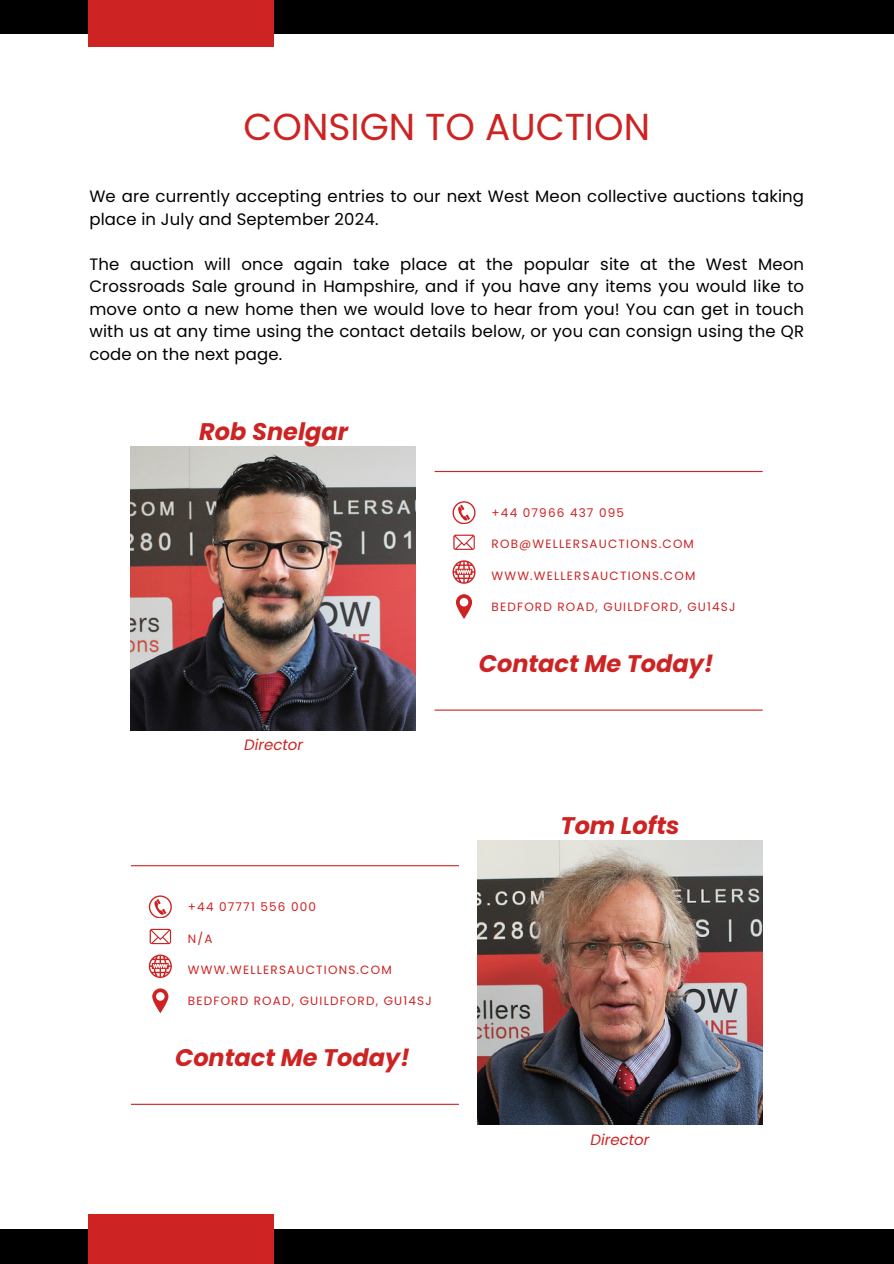
<style>
.page{position:relative;width:894px;height:1264px;background:#fff}
.page>*{position:absolute;margin:0;border:0;box-sizing:border-box;transform-origin:0 0}
.t1{font:37.5px "Poppins";color:#cd2323}
.t2{font:italic 700 24px "Poppins";color:#cd2323}
.t3{font:16.5px/22.5px "Poppins";letter-spacing:.01em;color:#000}
.t4{font:italic 15px "Poppins";color:#cd2323}
.t5{font:12px "Poppins";letter-spacing:.1em;color:#cd2323}
</style>
<div class="page">
<div style="left:0;top:0;width:893px;height:34px;background:#000"></div>
<div style="left:0;top:1229px;width:893px;height:34px;background:#000"></div>
<div style="left:88px;top:1214px;width:185px;height:49px;background:#cd2323"></div>
<img style="left:131px;top:446px;width:284px;height:284px">
<hr style="left:434px;top:471px;width:328px;height:1px;background:#cd2323">
<hr style="left:434px;top:709px;width:328px;height:1px;background:#cd2323">
<svg style="left:456px;top:594px;width:15px;height:25px"></svg>
<svg style="left:452px;top:501px;width:23px;height:22px"></svg>
<svg style="left:453px;top:534px;width:21px;height:16px"></svg>
<svg style="left:452px;top:560px;width:23px;height:24px"></svg>
<img style="left:477px;top:840px;width:285px;height:284px">
<hr style="left:131px;top:865px;width:328px;height:1px;background:#cd2323">
<hr style="left:131px;top:1103px;width:328px;height:1px;background:#cd2323">
<svg style="left:152px;top:988px;width:16px;height:25px"></svg>
<svg style="left:149px;top:895px;width:22px;height:22px"></svg>
<svg style="left:149px;top:928px;width:22px;height:16px"></svg>
<svg style="left:149px;top:954px;width:22px;height:24px"></svg>
<div style="left:88px;top:0;width:185px;height:47px;background:#cd2323"></div>
<p class="t1" style="left:243px;top:101px;width:408px">CONSIGN TO AUCTION</p>
<p class="t3" style="left:89px;top:185px;width:716px">We are currently accepting entries to our next West Meon collective auctions taking place in July and September 2024.</p>
<p class="t3" style="left:89px;top:252px;width:716px;text-align:justify">The auction will once again take place at the popular site at the West Meon Crossroads Sale ground in Hampshire, and if you have any items you would like to move onto a new home then we would love to hear from you! You can get in touch with us at any time using the contact details below, or you can consign using the QR code on the next page.</p>
<p class="t2" style="left:199px;top:415px;width:150px">Rob Snelgar</p>
<p class="t4" style="left:244px;top:734px;width:60px">Director</p>
<h3 class="t5" style="left:188px;top:898px;width:130px">+44 07771 556 000</h3>
<p class="t5" style="left:188px;top:930px;width:26px">N/A</p>
<p class="t5" style="left:188px;top:961px;width:205px">WWW.WELLERSAUCTIONS.COM</p>
<p class="t5" style="left:188px;top:992px;width:245px">BEDFORD ROAD, GUILDFORD, GU14SJ</p>
<p class="t2" style="left:175px;top:1040px;width:236px">Contact Me Today!</p>
<h1 class="t5" style="left:491px;top:504px;width:134px">+44 07966 437 095</h1>
<h3 class="t5" style="left:491px;top:535px;width:204px">ROB@WELLERSAUCTIONS.COM</h3>
<h3 class="t5" style="left:491px;top:567px;width:205px">WWW.WELLERSAUCTIONS.COM</h3>
<h2 class="t5" style="left:491px;top:598px;width:245px">BEDFORD ROAD, GUILDFORD, GU14SJ</h2>
<p class="t2" style="left:478px;top:646px;width:236px">Contact Me Today!</p>
<h2 class="t2" style="left:560px;top:809px;width:120px">Tom Lofts</h2>
<p class="t4" style="left:590px;top:1128px;width:60px">Director</p>
</div>
